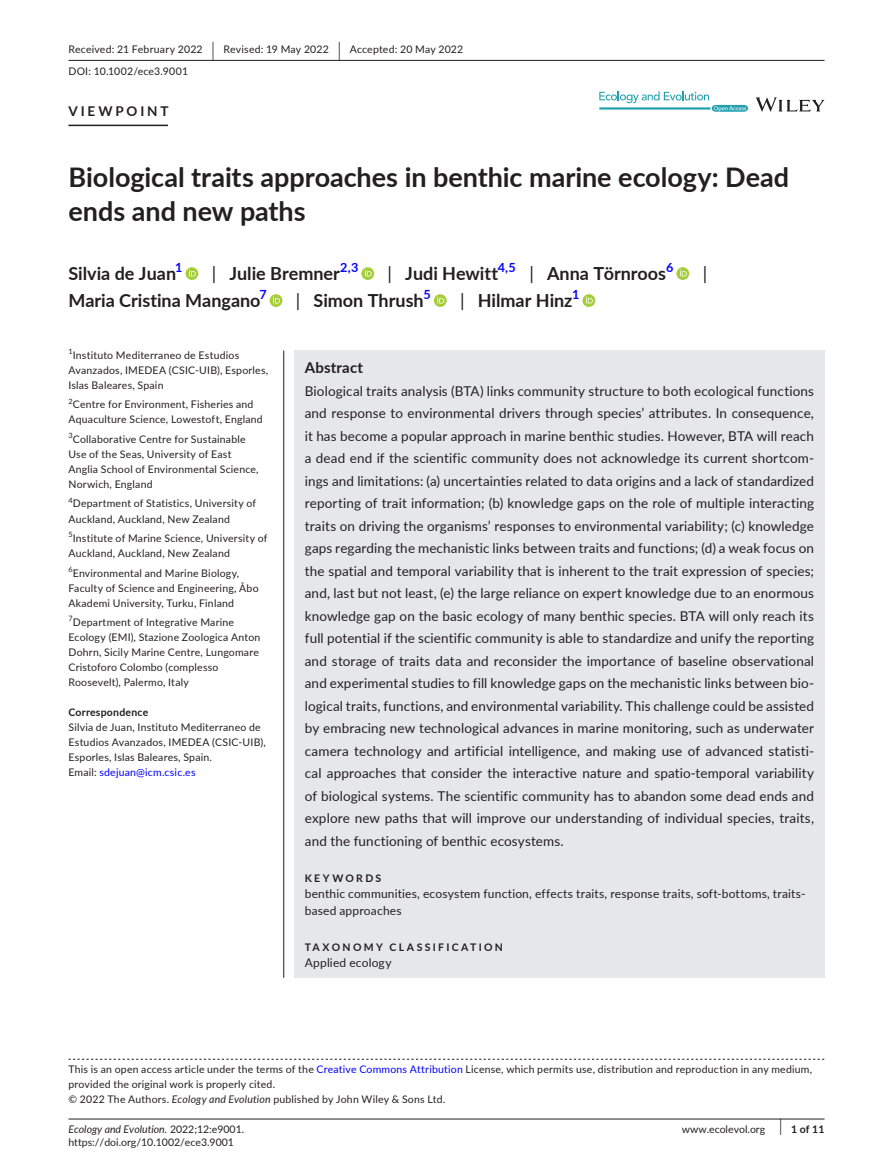
<style>
.page{position:relative;width:893px;height:1174px;background:#fff}
.page>*{position:absolute;margin:0;border:0;box-sizing:border-box;transform-origin:0 0}
.t1{font:700 27px/34.5px "Lato";color:#231f20}
.t2{font:700 18px "Lato";color:#231f20}
.t3{font:18px "Lato";color:#231f20}
.t4{font:700 15px "Lato";letter-spacing:.015em;color:#231f20}
.t5{font:13.5px/22.5px "Lato";letter-spacing:.01em;color:#231f20;text-align:justify}
.t6{font:700 13.5px "Lato";letter-spacing:.21em;color:#231f20}
.t7{font:700 12.6px "Lato";color:#00f}
.t8{font:12px/16.5px "Lato";letter-spacing:.015em;color:#231f20}
.t9{font:10.5px/15px "Lato";letter-spacing:.02em;color:#231f20}
.t10{font:10.5px "Lato";color:#231f20}
.t11{font:700 10.5px "Lato";letter-spacing:.215em;color:#231f20}
.t12{font:italic 10.5px "Lato";color:#231f20}
.t13{font:700 10.5px "Lato";letter-spacing:.02em;color:#231f20}
.t14{font:7.35px "Lato";color:#231f20}
.s1{font-size:19.65px}
.s2{font-weight:400}
.s3{color:#00f}
.s4{font-style:italic}
.s5{font-style:normal}
.s6{font-weight:400;font-size:17.4px}
</style>
<div class="page">
<hr style="left:68px;top:1118px;width:756px;height:1px;background:#231f20">
<svg style="left:756px;top:97px;width:68px;height:15px"></svg>
<svg style="left:599px;top:91px;width:149px;height:21px"></svg>
<hr style="left:68px;top:60px;width:756px;height:1px;background:#231f20">
<hr style="left:68px;top:125px;width:100px;height:1px;background:#231f20">
<svg style="left:186px;top:267px;width:12px;height:13px"></svg>
<svg style="left:189px;top:269px;width:7px;height:7px"></svg>
<svg style="left:361px;top:267px;width:13px;height:13px"></svg>
<svg style="left:365px;top:269px;width:7px;height:7px"></svg>
<svg style="left:676px;top:267px;width:13px;height:13px"></svg>
<svg style="left:680px;top:269px;width:7px;height:7px"></svg>
<svg style="left:270px;top:294px;width:12px;height:13px"></svg>
<svg style="left:273px;top:296px;width:7px;height:7px"></svg>
<svg style="left:434px;top:294px;width:13px;height:13px"></svg>
<svg style="left:437px;top:296px;width:7px;height:7px"></svg>
<svg style="left:582px;top:294px;width:13px;height:13px"></svg>
<svg style="left:586px;top:296px;width:7px;height:7px"></svg>
<svg style="left:68px;top:1058px;width:756px;height:1px"></svg>
<div style="left:294px;top:350px;width:530px;height:627px;background:#e6e7e9"></div>
<hr style="left:283px;top:350px;width:1px;height:627px;background:#231f20">
<p class="t9" style="left:68px;top:38px;width:396px;line-height:21.8px">Received: 21 February 2022 <span class="s1">|</span> Revised: 19 May 2022 <span class="s1">|</span> Accepted: 20 May 2022<br>DOI: 10.1002/ece3.9001</p>
<p class="t6" style="left:68px;top:101px;width:102px">VIEWPOINT</p>
<h1 class="t1" style="left:68px;top:159px;width:722px">Biological traits approaches in benthic marine ecology: Dead ends and new paths</h1>
<h2 class="t2" style="left:68px;top:260px;width:109px">Silvia de Juan</h2>
<p class="t7" style="left:175px;top:258px;width:9px">1</p>
<h2 class="t2" style="left:212px;top:260px;width:130px"><span class="s2">|</span> Julie Bremner</h2>
<p class="t7" style="left:340px;top:258px;width:20px">2,3</p>
<h2 class="t2" style="left:388px;top:260px;width:112px"><span class="s2">|</span> Judi Hewitt</h2>
<p class="t7" style="left:498px;top:258px;width:20px">4,5</p>
<h2 class="t2" style="left:529px;top:260px;width:138px"><span class="s2">|</span> Anna Törnroos</h2>
<p class="t7" style="left:666px;top:258px;width:9px">6</p>
<h2 class="t3" style="left:703px;top:260px;width:6px">|</h2>
<h2 class="t2" style="left:68px;top:287px;width:194px">Maria Cristina Mangano</h2>
<p class="t7" style="left:259px;top:285px;width:9px">7</p>
<h2 class="t2" style="left:296px;top:287px;width:129px"><span class="s2">|</span> Simon Thrush</h2>
<p class="t7" style="left:424px;top:285px;width:9px">5</p>
<h2 class="t2" style="left:460px;top:287px;width:114px"><span class="s2">|</span> Hilmar Hinz</h2>
<p class="t7" style="left:572px;top:285px;width:9px">1</p>
<p class="t14" style="left:68px;top:346px;width:6px">1</p>
<p class="t9" style="left:68px;top:347px;width:201px;text-indent:4px">Instituto Mediterraneo de Estudios<br>Avanzados, IMEDEA (CSIC-UIB), Esporles,<br>Islas Baleares, Spain</p>
<p class="t14" style="left:68px;top:396px;width:6px">2</p>
<p class="t9" style="left:68px;top:397px;width:196px;text-align:center">Centre for Environment, Fisheries and<br>Aquaculture Science, Lowestoft, England</p>
<p class="t9" style="left:68px;top:431px;width:192px"><sup>3</sup>Collaborative Centre for Sustainable Use of the Seas, University of East Anglia School of Environmental Science, Norwich, England</p>
<p class="t9" style="left:68px;top:496px;width:189px"><sup>4</sup>Department of Statistics, University of<br>Auckland, Auckland, New Zealand</p>
<p class="t9" style="left:68px;top:530px;width:201px"><sup>5</sup>Institute of Marine Science, University of<br>Auckland, Auckland, New Zealand</p>
<p class="t9" style="left:68px;top:565px;width:192px"><sup>6</sup>Environmental and Marine Biology,<br>Faculty of Science and Engineering, Åbo<br>Akademi University, Turku, Finland</p>
<p class="t9" style="left:68px;top:614px;width:193px"><sup>7</sup>Department of Integrative Marine Ecology (EMI), Stazione Zoologica Anton Dohrn, Sicily Marine Centre, Lungomare Cristoforo Colombo (complesso Roosevelt), Palermo, Italy</p>
<p class="t13" style="left:68px;top:704px;width:81px">Correspondence</p>
<p class="t9" style="left:68px;top:719px;width:199px">Silvia de Juan, Instituto Mediterraneo de Estudios Avanzados, IMEDEA (CSIC-UIB), Esporles, Islas Baleares, Spain.<br>Email: <span class="s3">sdejuan@icm.csic.es</span></p>
<p class="t4" style="left:305px;top:356px;width:60px">Abstract</p>
<p class="t5" style="left:305px;top:379px;width:511px">Biological traits analysis (BTA) links community structure to both ecological functions and response to environmental drivers through species’ attributes. In consequence, it has become a popular approach in marine benthic studies. However, BTA will reach a dead end if the scientific community does not acknowledge its current shortcom&shy;ings and limitations: (a) uncertainties related to data origins and a lack of standardized reporting of trait information; (b) knowledge gaps on the role of multiple interacting traits on driving the organisms’ responses to environmental variability; (c) knowledge gaps regarding the mechanistic links between traits and functions; (d) a weak focus on the spatial and temporal variability that is inherent to the trait expression of species; and, last but not least, (e) the large reliance on expert knowledge due to an enormous knowledge gap on the basic ecology of many benthic species. BTA will only reach its full potential if the scientific community is able to standardize and unify the reporting and storage of traits data and reconsider the importance of baseline observational and experimental studies to fill knowledge gaps on the mechanistic links between bio&shy;logical traits, functions, and environmental variability. This challenge could be assisted by embracing new technological advances in marine monitoring, such as underwater camera technology and artificial intelligence, and making use of advanced statisti&shy;cal approaches that consider the interactive nature and spatio-temporal variability of biological systems. The scientific community has to abandon some dead ends and explore new paths that will improve our understanding of individual species, traits, and the functioning of benthic ecosystems.</p>
<p class="t11" style="left:305px;top:870px;width:78px">KEYWORDS</p>
<p class="t8" style="left:305px;top:885px;width:502px">benthic communities, ecosystem function, effects traits, response traits, soft-bottoms, traits&shy;based approaches</p>
<p class="t11" style="left:305px;top:939px;width:200px">TAXONOMY CLASSIFICATION</p>
<p class="t8" style="left:305px;top:954px;width:88px">Applied ecology</p>
<p class="t9" style="left:68px;top:1061px;width:745px">This is an open access article under the terms of the <span class="s3">Creative Commons Attribution</span> License, which permits use, distribution and reproduction in any medium, provided the original work is properly cited.<br>© 2022 The Authors. <span class="s4">Ecology and Evolution</span> published by John Wiley &amp; Sons Ltd.</p>
<p class="t12" style="left:68px;top:1121px;width:177px">Ecology and Evolution. <span class="s5">2022;12:e9001.</span></p>
<p class="t11" style="left:779px;top:1121px;width:46px"><span class="s6">|</span> 1 of 11</p>
<p class="t10" style="left:68px;top:1135px;width:167px">https://doi.org/10.1002/ece3.9001</p>
<p class="t10" style="left:682px;top:1121px;width:85px">www.ecolevol.org</p>
</div>
